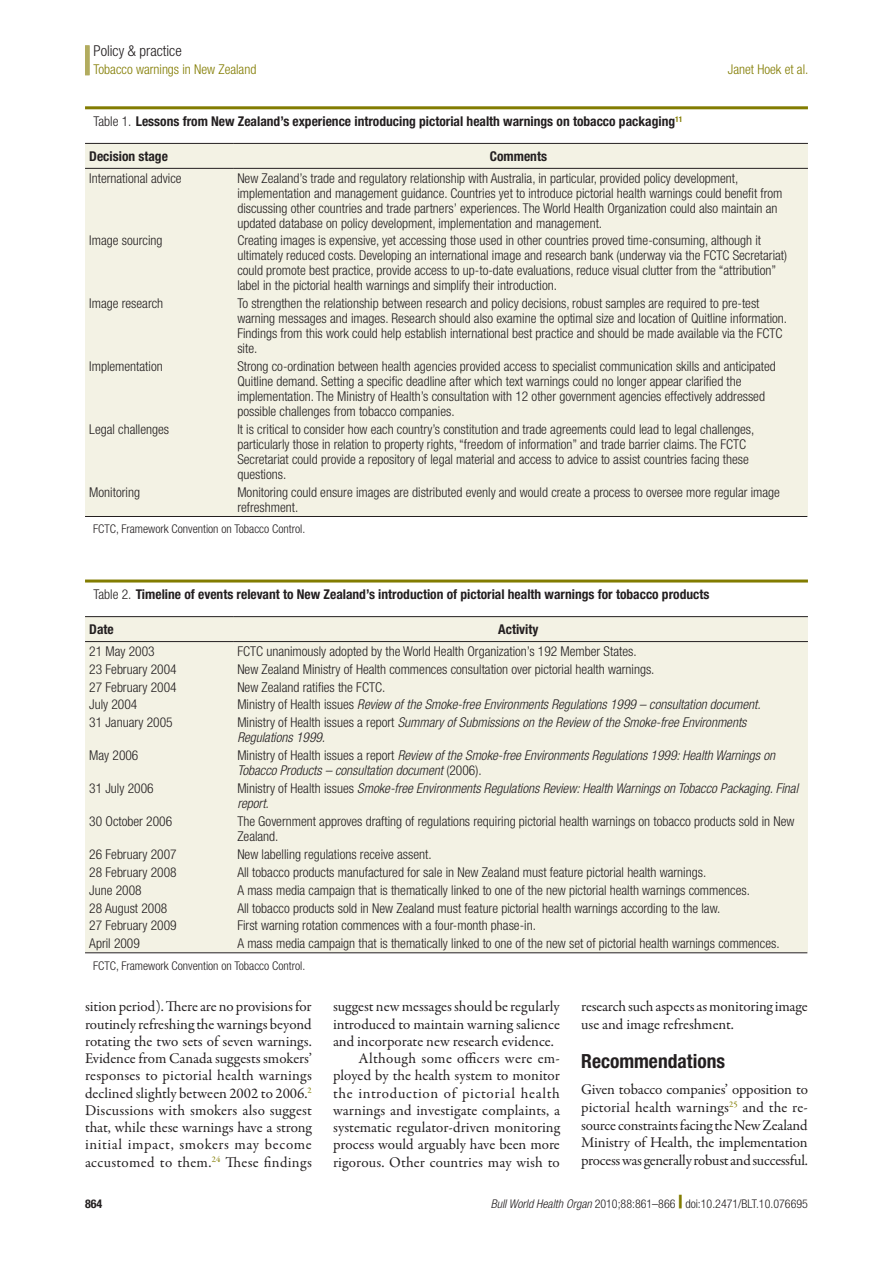
<style>
.page{position:relative;width:893px;height:1263px;background:#fff}
.page>*{position:absolute;margin:0;border:0;box-sizing:border-box;transform-origin:0 0}
.t1{font:700 condensed 19.5px "Helvetica Neue LT Std";color:#231f20}
.Para_Ind{font:15px/17.2px "Garamond Premr Pro";color:#231f20;text-align:justify}
.Para_No_Ind{font:15px/17.7px "Garamond Premr Pro";letter-spacing:-.02em;color:#231f20;text-align:justify}
.Section_Title{font:300 condensed 15px "Helvetica Neue LT Std";color:#231f20}
.Tbl_Body{font:300 condensed 13.5px/15px "Helvetica Neue LT Std";color:#231f20}
.Tbl_Body-2{font:italic 300 condensed 13.5px/15px "Helvetica Neue LT Std";color:#231f20}
.Tbl_Title{font:700 condensed 13.5px "Helvetica Neue LT Std";color:#231f20}
.Tbl_Col_Hd{font:700 condensed 13.5px "Helvetica Neue LT Std";color:#231f20}
.RH_Outside{font:300 condensed 13.5px "Helvetica Neue LT Std";color:#827c00}
.RH_Inside{font:300 condensed 13.5px "Helvetica Neue LT Std";color:#827c00}
.Tbl_FN1_no_indent{font:300 condensed 12px "Helvetica Neue LT Std";color:#231f20}
.t2{font:700 condensed 12px "Helvetica Neue LT Std";color:#231f20}
.s1{font-weight:300}
.s2{font-style:normal}
.s3{font-style:italic}
.s4{font-weight:800;font-stretch:expanded;font-size:18px;color:#827c00}
</style>
<div class="page">
<div style="left:85px;top:45px;width:5px;height:30px;background:#b2ac5f"></div>
<hr style="left:85px;top:106px;width:723px;height:3px;background:#827c00">
<div style="left:85px;top:144px;width:723px;height:372px;background:#f3f2e4"></div>
<hr style="left:85px;top:143px;width:148px;height:1px;background:#231f20">
<hr style="left:233px;top:143px;width:575px;height:1px;background:#231f20">
<hr style="left:85px;top:168px;width:148px;height:1px;background:#231f20">
<hr style="left:233px;top:168px;width:575px;height:1px;background:#231f20">
<hr style="left:85px;top:516px;width:722px;height:1px;background:#231f20">
<hr style="left:85px;top:579px;width:723px;height:3px;background:#827c00">
<div style="left:85px;top:617px;width:723px;height:335px;background:#f3f2e4"></div>
<hr style="left:85px;top:616px;width:148px;height:1px;background:#231f20">
<hr style="left:233px;top:616px;width:575px;height:1px;background:#231f20">
<hr style="left:85px;top:641px;width:148px;height:1px;background:#231f20">
<hr style="left:233px;top:641px;width:575px;height:1px;background:#231f20">
<hr style="left:85px;top:952px;width:722px;height:1px;background:#231f20">
<p class="Section_Title" style="left:94px;top:42px;width:90px">Policy &amp; practice</p>
<p class="RH_Outside" style="left:94px;top:62px;width:164px">Tobacco warnings in New Zealand</p>
<p class="RH_Inside" style="left:728px;top:62px;width:82px">Janet Hoek et al.</p>
<p class="Tbl_Title" style="left:94px;top:113px;width:591px"><span class="s1">Table 1.</span> Lessons from New Zealand’s experience introducing pictorial health warnings on tobacco packaging<sup>11</sup></p>
<p class="Tbl_Col_Hd" style="left:89px;top:148px;width:80px">Decision stage</p>
<p class="Tbl_Col_Hd" style="left:490px;top:148px;width:59px">Comments</p>
<p class="Tbl_Body" style="left:89px;top:170px;width:94px">International advice</p>
<p class="Tbl_Body" style="left:237px;top:170px;width:547px">New Zealand’s trade and regulatory relationship with Australia, in particular, provided policy development, implementation and management guidance. Countries yet to introduce pictorial health warnings could benefit from discussing other countries and trade partners’ experiences. The World Health Organization could also maintain an updated database on policy development, implementation and management.</p>
<p class="Tbl_Body" style="left:89px;top:233px;width:75px">Image sourcing</p>
<p class="Tbl_Body" style="left:237px;top:233px;width:551px">Creating images is expensive, yet accessing those used in other countries proved time-consuming, although it ultimately reduced costs. Developing an international image and research bank (underway via the FCTC Secretariat) could promote best practice, provide access to up-to-date evaluations, reduce visual clutter from the “attribution” label in the pictorial health warnings and simplify their introduction.</p>
<p class="Tbl_Body" style="left:89px;top:296px;width:75px">Image research</p>
<p class="Tbl_Body" style="left:237px;top:296px;width:551px">To strengthen the relationship between research and policy decisions, robust samples are required to pre-test warning messages and images. Research should also examine the optimal size and location of Quitline information.<br>Findings from this work could help establish international best practice and should be made available via the FCTC site.</p>
<p class="Tbl_Body" style="left:89px;top:359px;width:75px">Implementation</p>
<p class="Tbl_Body" style="left:237px;top:359px;width:540px">Strong co-ordination between health agencies provided access to specialist communication skills and anticipated Quitline demand. Setting a specific deadline after which text warnings could no longer appear clarified the implementation. The Ministry of Health’s consultation with 12 other government agencies effectively addressed possible challenges from tobacco companies.</p>
<p class="Tbl_Body" style="left:89px;top:422px;width:81px">Legal challenges</p>
<p class="Tbl_Body" style="left:237px;top:422px;width:519px">It is critical to consider how each country’s constitution and trade agreements could lead to legal challenges, particularly those in relation to property rights, “freedom of information” and trade barrier claims. The FCTC Secretariat could provide a repository of legal material and access to advice to assist countries facing these questions.</p>
<p class="Tbl_Body" style="left:89px;top:485px;width:52px">Monitoring</p>
<p class="Tbl_Body" style="left:237px;top:485px;width:544px">Monitoring could ensure images are distributed evenly and would create a process to oversee more regular image refreshment.</p>
<p class="Tbl_FN1_no_indent" style="left:93px;top:522px;width:214px">FCTC, Framework Convention on Tobacco Control.</p>
<p class="Tbl_Title" style="left:94px;top:586px;width:617px"><span class="s1">Table 2.</span> Timeline of events relevant to New Zealand’s introduction of pictorial health warnings for tobacco products</p>
<p class="Tbl_Col_Hd" style="left:89px;top:621px;width:26px">Date</p>
<p class="Tbl_Col_Hd" style="left:498px;top:621px;width:42px">Activity</p>
<p class="Tbl_Body" style="left:89px;top:643px;width:67px">21 May 2003</p>
<p class="Tbl_Body" style="left:237px;top:643px;width:401px">FCTC unanimously adopted by the World Health Organization’s 192 Member States.</p>
<p class="Tbl_Body" style="left:89px;top:661px;width:89px">23 February 2004</p>
<p class="Tbl_Body" style="left:237px;top:661px;width:419px">New Zealand Ministry of Health commences consultation over pictorial health warnings.</p>
<p class="Tbl_Body" style="left:89px;top:679px;width:89px">27 February 2004</p>
<p class="Tbl_Body" style="left:237px;top:679px;width:149px">New Zealand ratifies the FCTC.</p>
<p class="Tbl_Body" style="left:89px;top:697px;width:50px">July 2004</p>
<p class="Tbl_Body-2" style="left:237px;top:697px;width:525px"><span class="s2">Ministry of Health issues</span> Review of the Smoke-free Environments Regulations 1999 – consultation document.</p>
<p class="Tbl_Body" style="left:89px;top:715px;width:85px">31 January 2005</p>
<p class="Tbl_Body-2" style="left:237px;top:715px;width:511px"><span class="s2">Ministry of Health issues a report</span> Summary of Submissions on the Review of the Smoke-free Environments<br>Regulations 1999.</p>
<p class="Tbl_Body" style="left:89px;top:748px;width:51px">May 2006</p>
<p class="Tbl_Body-2" style="left:237px;top:748px;width:539px"><span class="s2">Ministry of Health issues a report</span> Review of the Smoke-free Environments Regulations 1999: Health Warnings on<br>Tobacco Products – consultation document <span class="s2">(2006).</span></p>
<p class="Tbl_Body" style="left:89px;top:781px;width:66px">31 July 2006</p>
<p class="Tbl_Body-2" style="left:237px;top:781px;width:562px"><span class="s2">Ministry of Health issues</span> Smoke-free Environments Regulations Review: Health Warnings on Tobacco Packaging. Final report.</p>
<p class="Tbl_Body" style="left:89px;top:813px;width:84px">30 October 2006</p>
<p class="Tbl_Body" style="left:237px;top:813px;width:559px">The Government approves drafting of regulations requiring pictorial health warnings on tobacco products sold in New<br>Zealand.</p>
<p class="Tbl_Body" style="left:89px;top:846px;width:89px">26 February 2007</p>
<p class="Tbl_Body" style="left:237px;top:846px;width:196px">New labelling regulations receive assent.</p>
<p class="Tbl_Body" style="left:89px;top:864px;width:89px">28 February 2008</p>
<p class="Tbl_Body" style="left:237px;top:864px;width:470px">All tobacco products manufactured for sale in New Zealand must feature pictorial health warnings.</p>
<p class="Tbl_Body" style="left:89px;top:882px;width:54px">June 2008</p>
<p class="Tbl_Body" style="left:237px;top:882px;width:514px">A mass media campaign that is thematically linked to one of the new pictorial health warnings commences.</p>
<p class="Tbl_Body" style="left:89px;top:900px;width:80px">28 August 2008</p>
<p class="Tbl_Body" style="left:237px;top:900px;width:485px">All tobacco products sold in New Zealand must feature pictorial health warnings according to the law.</p>
<p class="Tbl_Body" style="left:89px;top:918px;width:89px">27 February 2009</p>
<p class="Tbl_Body" style="left:237px;top:918px;width:300px">First warning rotation commences with a four-month phase-in.</p>
<p class="Tbl_Body" style="left:89px;top:936px;width:52px">April 2009</p>
<p class="Tbl_Body" style="left:237px;top:936px;width:544px">A mass media campaign that is thematically linked to one of the new set of pictorial health warnings commences.</p>
<p class="Tbl_FN1_no_indent" style="left:93px;top:958px;width:214px">FCTC, Framework Convention on Tobacco Control.</p>
<p class="Para_Ind" style="left:85px;top:998px;width:228px">sition period). There are no provisions for routinely refreshing the warnings beyond rotating the two sets of seven warnings.<br>Evidence from Canada suggests smokers’ responses to pictorial health warnings declined slightly between 2002 to 2006.<sup>2<br></sup>Discussions with smokers also suggest that, while these warnings have a strong initial impact, smokers may become accustomed to them.<sup>24</sup> These findings</p>
<p class="Para_Ind" style="left:333px;top:998px;width:228px">suggest new messages should be regularly introduced to maintain warning salience and incorporate new research evidence.</p>
<p class="Para_Ind" style="left:333px;top:1050px;width:228px;text-indent:26px">Although some officers were em&shy;ployed by the health system to monitor the introduction of pictorial health warnings and investigate complaints, a systematic regulator-driven monitoring process would arguably have been more rigorous. Other countries may wish to</p>
<p class="Para_Ind" style="left:581px;top:998px;width:228px">research such aspects as monitoring image use and image refreshment.</p>
<h1 class="t1" style="left:581px;top:1049px;width:145px">Recommendations</h1>
<p class="Para_No_Ind" style="left:581px;top:1081px;width:228px">Given tobacco companies’ opposition to pictorial health warnings<sup>25</sup> and the re&shy;source constraints facing the New Zealand Ministry of Health, the implementation process was generally robust and successful.</p>
<p class="t2" style="left:85px;top:1196px;width:19px">864</p>
<p class="Tbl_FN1_no_indent" style="left:491px;top:1197px;width:319px"><span class="s3">Bull World Health Organ</span> 2010;88:861–866 <span class="s4">|</span> doi:10.2471/BLT.10.076695</p>
</div>
